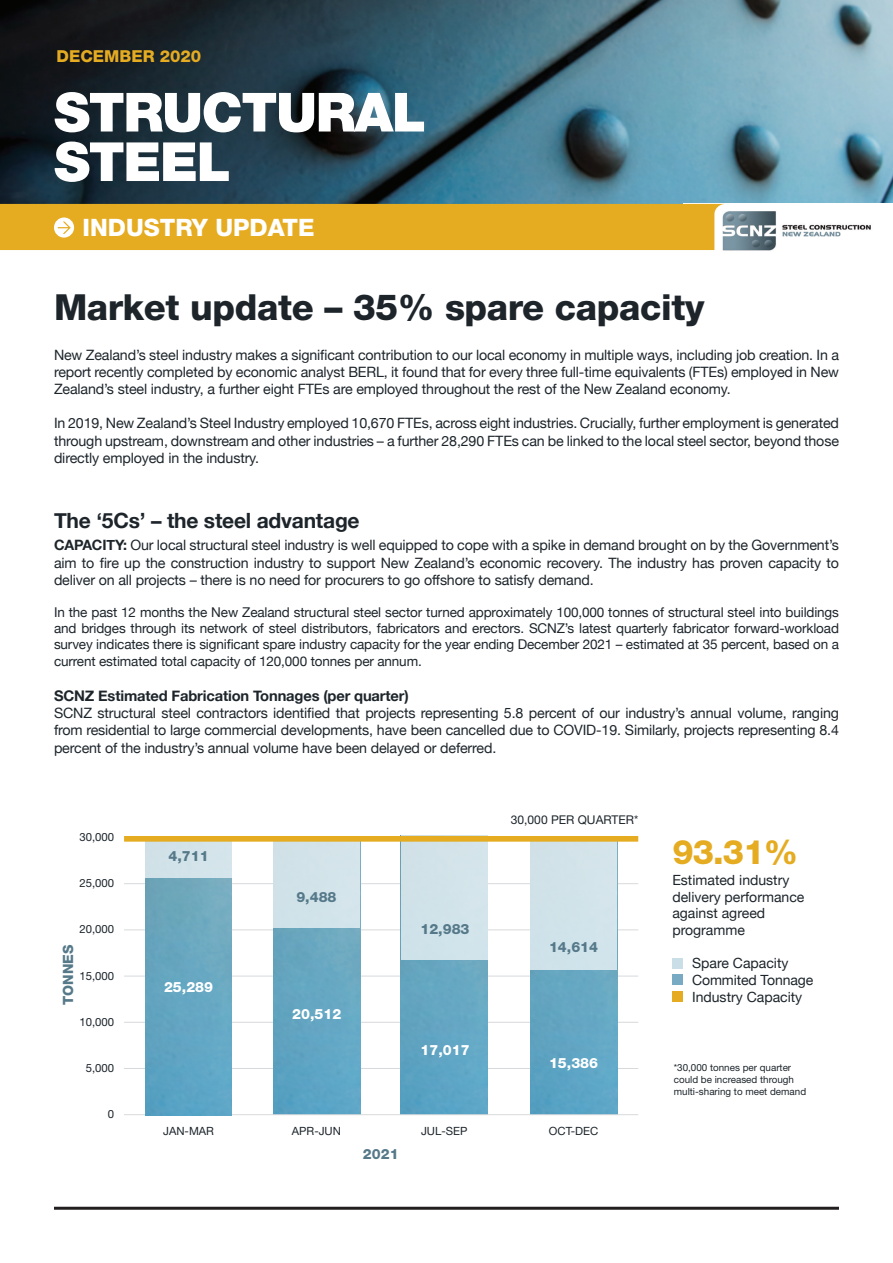
<style>
.page{position:relative;width:893px;height:1263px;background:#fff}
.page>*{position:absolute;margin:0;border:0;box-sizing:border-box;transform-origin:0 0}
.t1{font:900 54px "Helvetica Neue";letter-spacing:-.025em;color:#fff}
.t2{font:800 36px "Helvetica Neue";letter-spacing:-.01em;color:#1d252b}
.t3{font:800 33.75px "Helvetica Neue";color:#e5ac22}
.t4{font:800 24px "Helvetica Neue";color:#fff}
.t5{font:700 21px "Helvetica Neue";letter-spacing:-.01em;color:#1d252b}
.t6{font:800 16.5px "Helvetica Neue";color:#e5ac22}
.t7{font:700 14.7px "Helvetica Neue";letter-spacing:-.01em;color:#1d252b}
.t8{font:14.25px/17.1px "Helvetica Neue";letter-spacing:-.01em;color:#1d252b;text-align:justify}
.t9{font:14.1px/16.8px "Helvetica Neue";color:#1d252b}
.t10{font:800 14.1px "Helvetica Neue";color:#56798a}
.t11{font:800 14.1px "Helvetica Neue";color:#fff}
.t12{font:13.5px/16.2px "Helvetica Neue";letter-spacing:-.01em;color:#1d252b;text-align:justify}
.t13{font:12px "Helvetica Neue";color:#1d252b}
.t14{font:11.4px "Helvetica Neue";color:#1d252b}
.t15{font:9.9px/11.9px "Helvetica Neue";color:#1d252b}
.s1{font-weight:700}
</style>
<div class="page">
<img style="left:0;top:0;width:893px;height:204px">
<img style="left:723px;top:211px;width:148px;height:40px">
<div style="left:0;top:204px;width:726px;height:46px;background:#e5ac22"></div>
<hr style="left:54px;top:1207px;width:785px;height:3px;background:#231f20">
<hr style="left:124px;top:883px;width:514px;height:1px;background:#d8d9db">
<hr style="left:124px;top:929px;width:514px;height:1px;background:#d8d9db">
<hr style="left:124px;top:976px;width:514px;height:1px;background:#d8d9db">
<hr style="left:124px;top:1022px;width:514px;height:1px;background:#d8d9db">
<hr style="left:124px;top:1068px;width:514px;height:1px;background:#d8d9db">
<img style="left:531px;top:970px;width:86px;height:144px">
<div style="left:531px;top:840px;width:86px;height:130px;background:#d1e3ea"></div>
<img style="left:401px;top:960px;width:87px;height:154px">
<div style="left:401px;top:835px;width:87px;height:125px;background:#d1e3ea"></div>
<img style="left:273px;top:927px;width:87px;height:187px">
<div style="left:273px;top:835px;width:87px;height:92px;background:#d2e3e9"></div>
<hr style="left:124px;top:1114px;width:514px;height:1px;background:#d8d9db">
<img style="left:145px;top:878px;width:87px;height:237px">
<div style="left:145px;top:835px;width:88px;height:43px;background:#d3e3e9"></div>
<div style="left:124px;top:836px;width:514px;height:6px;background:#e5ac22"></div>
<div style="left:672px;top:958px;width:11px;height:10px;background:#cadee7"></div>
<div style="left:672px;top:974px;width:11px;height:11px;background:#78abc3"></div>
<div style="left:672px;top:991px;width:11px;height:11px;background:#e5ac22"></div>
<p class="t6" style="left:57px;top:46px;width:146px">DECEMBER 2020</p>
<p class="t1" style="left:54px;top:80px;width:374px">STRUCTURAL</p>
<p class="t1" style="left:54px;top:130px;width:178px">STEEL</p>
<p class="t4" style="left:82px;top:213px;width:234px">INDUSTRY UPDATE</p>
<p class="t2" style="left:54px;top:285px;width:652px">Market update – 35% spare capacity</p>
<p class="t8" style="left:54px;top:347px;width:786px">New Zealand’s steel industry makes a significant contribution to our local economy in multiple ways, including job creation. In a report recently completed by economic analyst BERL, it found that for every three full-time equivalents (FTEs) employed in New Zealand’s steel industry, a further eight FTEs are employed throughout the rest of the New Zealand economy.</p>
<p class="t8" style="left:54px;top:416px;width:786px">In 2019, New Zealand’s Steel Industry employed 10,670 FTEs, across eight industries. Crucially, further employment is generated through upstream, downstream and other industries – a further 28,290 FTEs can be linked to the local steel sector, beyond those directly employed in the industry.</p>
<p class="t5" style="left:54px;top:504px;width:307px">The ‘5Cs’ – the steel advantage</p>
<p class="t8" style="left:54px;top:538px;width:786px"><span class="s1">CAPACITY:</span> Our local structural steel industry is well equipped to cope with a spike in demand brought on by the Government’s aim to fire up the construction industry to support New Zealand’s economic recovery. The industry has proven capacity to deliver on all projects – there is no need for procurers to go offshore to satisfy demand.</p>
<p class="t12" style="left:54px;top:605px;width:786px">In the past 12 months the New Zealand structural steel sector turned approximately 100,000 tonnes of structural steel into buildings and bridges through its network of steel distributors, fabricators and erectors. SCNZ’s latest quarterly fabricator forward-workload survey indicates there is significant spare industry capacity for the year ending December 2021 – estimated at 35 percent, based on a current estimated total capacity of 120,000 tonnes per annum.</p>
<p class="t7" style="left:54px;top:684px;width:356px">SCNZ Estimated Fabrication Tonnages (per quarter)</p>
<p class="t8" style="left:54px;top:705px;width:786px">SCNZ structural steel contractors identified that projects representing 5.8 percent of our industry’s annual volume, ranging from residential to large commercial developments, have been cancelled due to COVID-19. Similarly, projects representing 8.4 percent of the industry’s annual volume have been delayed or deferred.</p>
<p class="t14" style="left:79px;top:830px;width:36px">30,000</p>
<p class="t14" style="left:79px;top:876px;width:36px">25,000</p>
<p class="t14" style="left:79px;top:922px;width:36px">20,000</p>
<p class="t14" style="left:79px;top:969px;width:36px">15,000</p>
<p class="t14" style="left:79px;top:1015px;width:36px">10,000</p>
<p class="t14" style="left:86px;top:1061px;width:30px">5,000</p>
<p class="t14" style="left:108px;top:1107px;width:8px">0</p>
<p class="t10" style="left:60px;top:1005px;width:62px;rotate:-90deg">TONNES</p>
<p class="t10" style="left:168px;top:848px;width:42px">4,711</p>
<p class="t11" style="left:164px;top:978px;width:51px">25,289</p>
<p class="t10" style="left:296px;top:889px;width:42px">9,488</p>
<p class="t11" style="left:292px;top:1006px;width:51px">20,512</p>
<p class="t10" style="left:420px;top:921px;width:51px">12,983</p>
<p class="t11" style="left:421px;top:1041px;width:51px">17,017</p>
<p class="t13" style="left:511px;top:813px;width:129px">30,000 PER QUARTER*</p>
<p class="t10" style="left:549px;top:938px;width:51px">14,614</p>
<p class="t11" style="left:549px;top:1054px;width:51px">15,386</p>
<p class="t14" style="left:163px;top:1124px;width:52px">JAN-MAR</p>
<p class="t14" style="left:292px;top:1124px;width:51px">APR-JUN</p>
<p class="t14" style="left:421px;top:1124px;width:48px">JUL-SEP</p>
<p class="t14" style="left:549px;top:1124px;width:51px">OCT-DEC</p>
<p class="t10" style="left:363px;top:1145px;width:37px">2021</p>
<p class="t3" style="left:672px;top:831px;width:127px">93.31%</p>
<p class="t9" style="left:672px;top:872px;width:134px">Estimated industry delivery performance against agreed programme</p>
<p class="t9" style="left:692px;top:956px;width:98px">Spare Capacity</p>
<p class="t9" style="left:692px;top:972px;width:123px">Commited Tonnage<br>Industry Capacity</p>
<p class="t15" style="left:674px;top:1061px;width:119px">*30,000 tonnes per quarter</p>
<p class="t15" style="left:674px;top:1073px;width:134px">could be increased through multi-sharing to meet demand</p>
</div>
